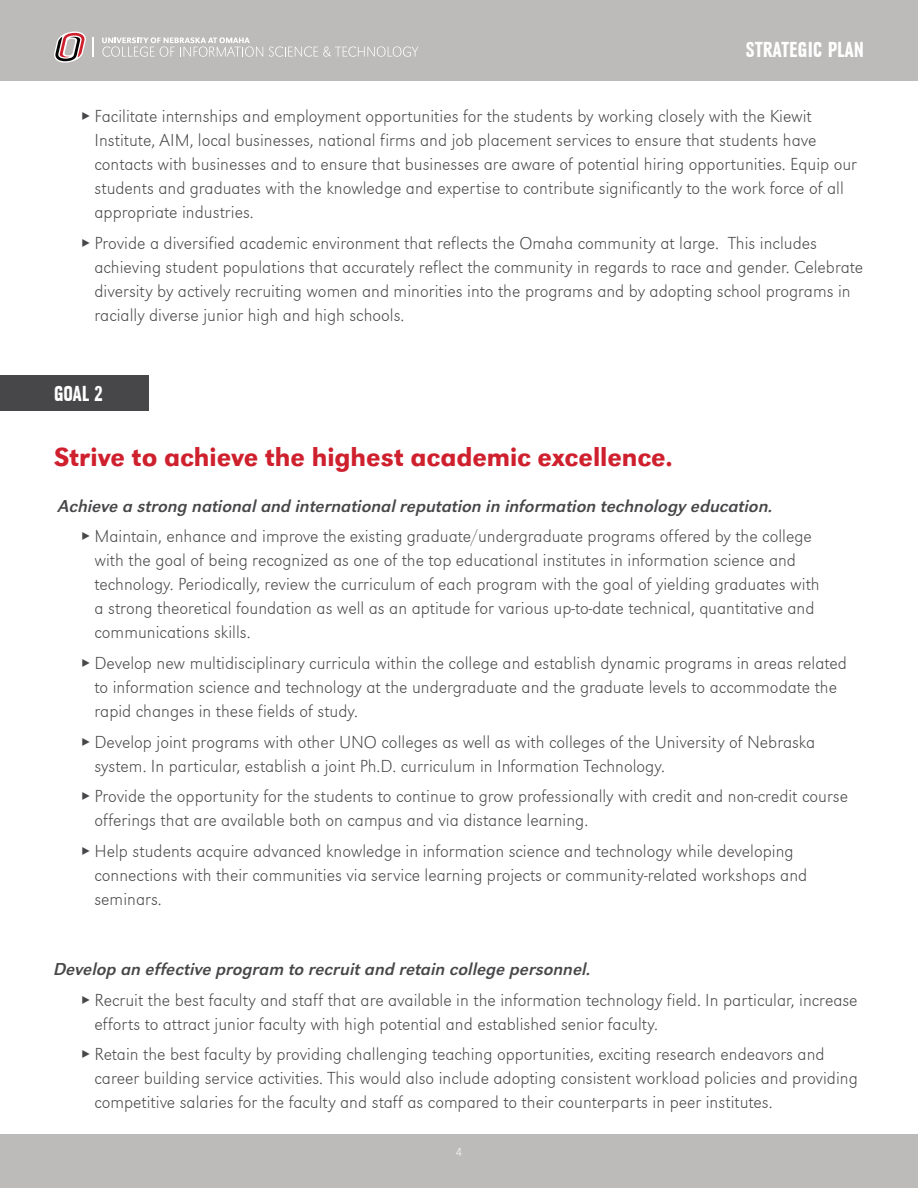
<style>
.page{position:relative;width:918px;height:1188px;background:#fff}
.page>*{position:absolute;margin:0;border:0;box-sizing:border-box;transform-origin:0 0}
.t1{font:500 27px "URW Grotesk";letter-spacing:-.005em;color:#cf202e}
.t2{font:700 22.5px "URW Grotesk Con";letter-spacing:.01em;color:#fff}
.t3{font:300 expanded 18px/24px "URW Grotesk";color:#474648}
.t4{font:300 expanded 12px "URW Grotesk";color:#fff}
.s1{font-weight:700;font-stretch:normal}
.s2{font-weight:400;font-style:italic;font-stretch:normal}
</style>
<div class="page">
<div style="left:0;top:1134px;width:918px;height:54px;background:#bcbbba"></div>
<div style="left:0;top:0;width:918px;height:81px;background:#bcbbba"></div>
<svg style="left:102px;top:37px;width:161px;height:20px"></svg>
<svg style="left:269px;top:46px;width:149px;height:11px"></svg>
<svg style="left:54px;top:31px;width:39px;height:32px"></svg>
<div style="left:0;top:376px;width:149px;height:35px;background:#474648"></div>
<p class="t2" style="left:746px;top:37px;width:120px">STRATEGIC PLAN</p>
<p class="t3" style="left:94px;top:104px;width:764px;text-indent:-14px"><span class="s1">▸</span> Facilitate internships and employment opportunities for the students by working closely with the Kiewit Institute, AIM, local businesses, national firms and job placement services to ensure that students have contacts with businesses and to ensure that businesses are aware of potential hiring opportunities. Equip our students and graduates with the knowledge and expertise to contribute significantly to the work force of all appropriate industries.</p>
<p class="t3" style="left:94px;top:231px;width:770px;text-indent:-14px"><span class="s1">▸</span> Provide a diversified academic environment that reflects the Omaha community at large. This includes achieving student populations that accurately reflect the community in regards to race and gender. Celebrate diversity by actively recruiting women and minorities into the programs and by adopting school programs in racially diverse junior high and high schools.</p>
<p class="t2" style="left:54px;top:382px;width:51px">GOAL 2</p>
<h1 class="t1" style="left:54px;top:441px;width:620px">Strive to achieve the highest academic excellence.</h1>
<p class="t3" style="left:81px;top:490px;width:732px;line-height:30.8px;text-indent:-22px"><span class="s2">Achieve a strong national and international reputation in information technology education.<br></span><span class="s1">▸</span> Maintain, enhance and improve the existing graduate/undergraduate programs offered by the college</p>
<p class="t3" style="left:95px;top:548px;width:727px">with the goal of being recognized as one of the top educational institutes in information science and technology. Periodically, review the curriculum of each program with the goal of yielding graduates with a strong theoretical foundation as well as an aptitude for various up-to-date technical, quantitative and communications skills.</p>
<p class="t3" style="left:95px;top:651px;width:754px;text-indent:-14px"><span class="s1">▸</span> Develop new multidisciplinary curricula within the college and establish dynamic programs in areas related to information science and technology at the undergraduate and the graduate levels to accommodate the rapid changes in these fields of study.</p>
<p class="t3" style="left:95px;top:730px;width:722px;text-indent:-14px"><span class="s1">▸</span> Develop joint programs with other UNO colleges as well as with colleges of the University of Nebraska system. In particular, establish a joint Ph.D. curriculum in Information Technology.</p>
<p class="t3" style="left:95px;top:784px;width:755px;text-indent:-14px"><span class="s1">▸</span> Provide the opportunity for the students to continue to grow professionally with credit and non-credit course offerings that are available both on campus and via distance learning.</p>
<p class="t3" style="left:95px;top:839px;width:714px;text-indent:-14px"><span class="s1">▸</span> Help students acquire advanced knowledge in information science and technology while developing connections with their communities via service learning projects or community-related workshops and seminars.</p>
<p class="t3" style="left:81px;top:953px;width:778px;line-height:30.8px;text-indent:-27px"><span class="s2">Develop an effective program to recruit and retain college personnel.<br></span><span class="s1">▸</span> Recruit the best faculty and staff that are available in the information technology field. In particular, increase</p>
<p class="t3" style="left:81px;top:1008px;width:745px;line-height:30.8px;text-indent:14px">efforts to attract junior faculty with high potential and established senior faculty.<br><span class="s1">▸</span> Retain the best faculty by providing challenging teaching opportunities, exciting research endeavors and</p>
<p class="t3" style="left:95px;top:1066px;width:765px">career building service activities. This would also include adopting consistent workload policies and providing competitive salaries for the faculty and staff as compared to their counterparts in peer institutes.</p>
<p class="t4" style="left:456px;top:1145px;width:8px">4</p>
</div>
